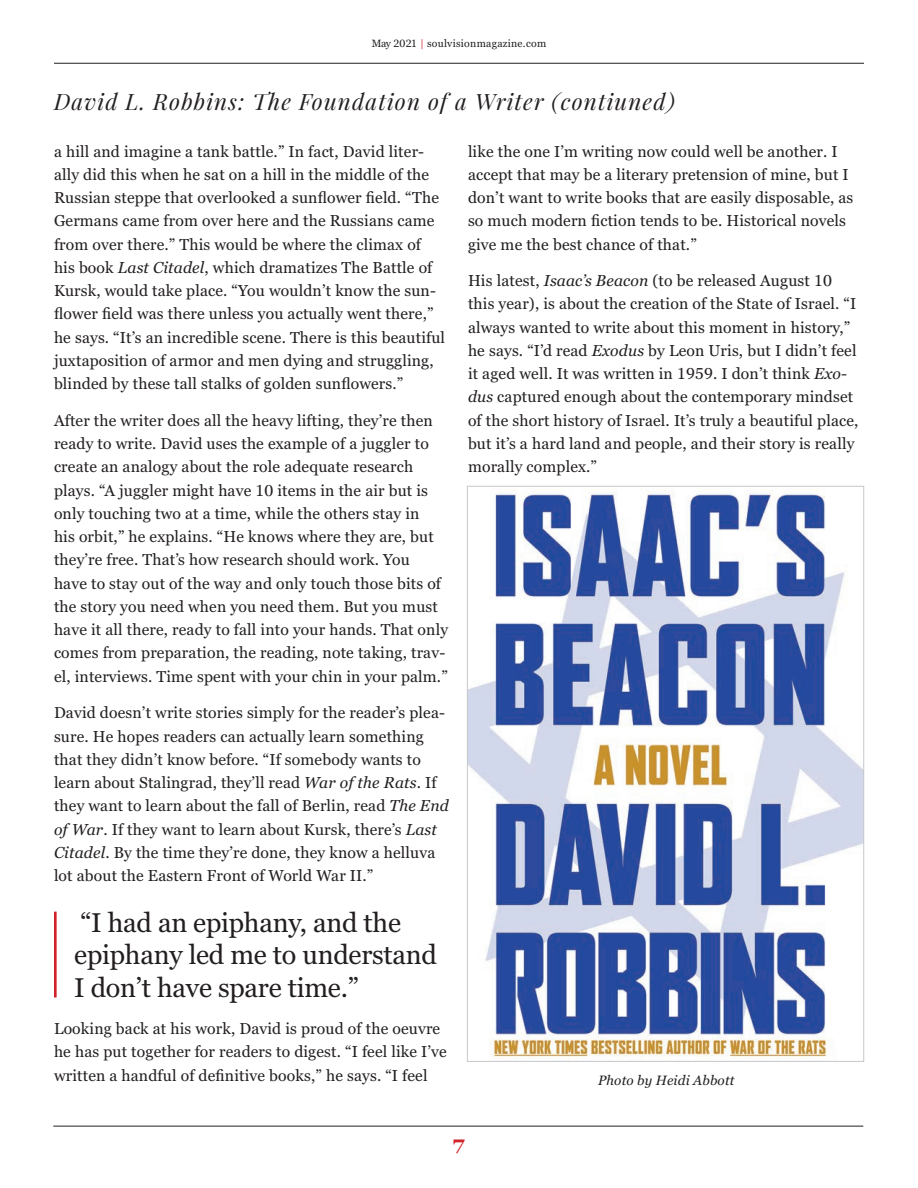
<style>
.page{position:relative;width:918px;height:1188px;background:#fff}
.page>*{position:absolute;margin:0;border:0;box-sizing:border-box;transform-origin:0 0}
.t1{font:27px/32.4px "Georgia Pro";letter-spacing:-.01em;color:#231f20}
.t2{font:italic 22.5px "Playfair Display";letter-spacing:.05em;color:#231f20}
.t3{font:700 19.5px "Georgia Pro";color:#d1232a}
.t4{font:15.75px/23.2px "Georgia Pro";letter-spacing:.01em;color:#231f20}
.t5{font:italic 13.5px "Georgia Pro";letter-spacing:.01em;color:#231f20}
.t6{font:10.5px "Georgia Pro";letter-spacing:.025em;color:#231f20}
.s1{color:#d1232a}
.s2{font-style:italic}
</style>
<div class="page">
<hr style="left:53px;top:1126px;width:810px;height:1px;background:#231f20">
<hr style="left:54px;top:63px;width:810px;height:1px;background:#231f20">
<hr style="left:54px;top:912px;width:3px;height:85px;background:#d1232a">
<img style="left:469px;top:490px;width:393px;height:570px">
<p class="t6" style="left:372px;top:38px;width:176px">May 2021 <span class="s1">|</span> soulvisionmagazine.com</p>
<h2 class="t2" style="left:54px;top:87px;width:622px">David L. Robbins: The Foundation of a Writer (contiuned)</h2>
<p class="t4" style="left:54px;top:140px;width:393px">a hill and imagine a tank battle.” In fact, David liter&shy;ally did this when he sat on a hill in the middle of the Russian steppe that overlooked a sunflower field. “The Germans came from over here and the Russians came from over there.” This would be where the climax of his book <span class="s2">Last Citadel</span>, which dramatizes The Battle of Kursk, would take place. “You wouldn’t know the sun&shy;flower field was there unless you actually went there,” he says. “It’s an incredible scene. There is this beautiful juxtaposition of armor and men dying and struggling, blinded by these tall stalks of golden sunflowers.”</p>
<p class="t4" style="left:54px;top:409px;width:396px">After the writer does all the heavy lifting, they’re then ready to write. David uses the example of a juggler to create an analogy about the role adequate research plays. “A juggler might have 10 items in the air but is only touching two at a time, while the others stay in<br>his orbit,” he explains. “He knows where they are, but they’re free. That’s how research should work. You<br>have to stay out of the way and only touch those bits of the story you need when you need them. But you must have it all there, ready to fall into your hands. That only comes from preparation, the reading, note taking, trav&shy;el, interviews. Time spent with your chin in your palm.”</p>
<p class="t4" style="left:54px;top:702px;width:396px">David doesn’t write stories simply for the reader’s plea&shy;sure. He hopes readers can actually learn something that they didn’t know before. “If somebody wants to learn about Stalingrad, they’ll read <span class="s2">War of the Rats</span>. If they want to learn about the fall of Berlin, read <span class="s2">The End of War</span>. If they want to learn about Kursk, there’s <span class="s2">Last Citadel</span>. By the time they’re done, they know a helluva lot about the Eastern Front of World War II.”</p>
<h1 class="t1" style="left:74px;top:908px;width:364px">“I had an epiphany, and the epiphany led me to understand<br>I don’t have spare time.”</h1>
<p class="t4" style="left:54px;top:1018px;width:394px">Looking back at his work, David is proud of the oeuvre he has put together for readers to digest. “I feel like I’ve written a handful of definitive books,” he says. “I feel</p>
<p class="t4" style="left:468px;top:140px;width:387px">like the one I’m writing now could well be another. I accept that may be a literary pretension of mine, but I don’t want to write books that are easily disposable, as so much modern fiction tends to be. Historical novels give me the best chance of that.”</p>
<p class="t4" style="left:468px;top:270px;width:392px">His latest, <span class="s2">Isaac’s Beacon</span> (to be released August 10 this year), is about the creation of the State of Israel. “I always wanted to write about this moment in history,” he says. “I’d read <span class="s2">Exodus</span> by Leon Uris, but I didn’t feel it aged well. It was written in 1959. I don’t think <span class="s2">Exo&shy;dus</span> captured enough about the contemporary mindset of the short history of Israel. It’s truly a beautiful place, but it’s a hard land and people, and their story is really morally complex.”</p>
<p class="t5" style="left:598px;top:1072px;width:138px">Photo by Heidi Abbott</p>
<p class="t3" style="left:453px;top:1135px;width:14px">7</p>
</div>
